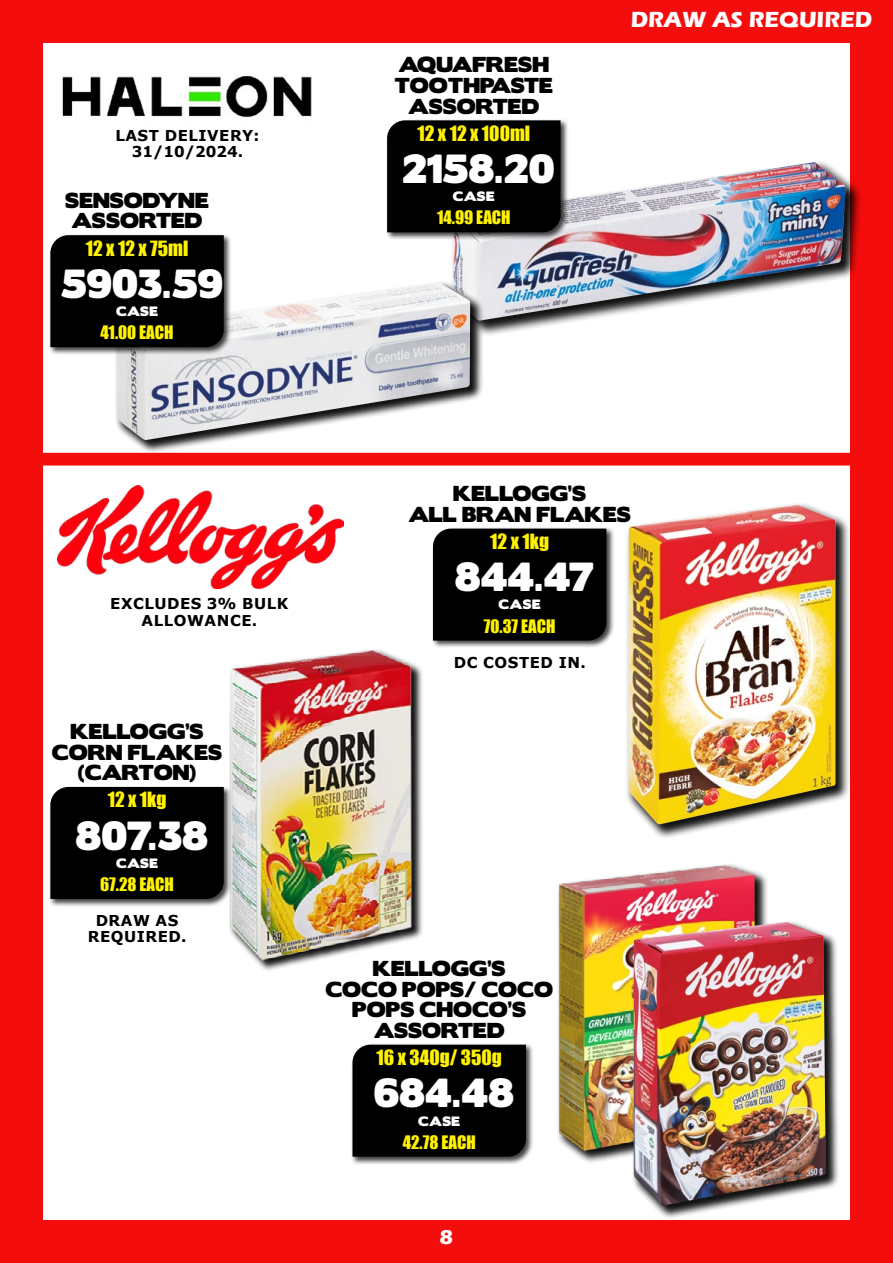
<style>
.page{position:relative;width:893px;height:1263px;background:#f30d0d}
.page>*{position:absolute;margin:0;border:0;box-sizing:border-box;transform-origin:0 0}
.t1{font:36.15px "Boris Black Bloxx";letter-spacing:-.005em;color:#fff}
.t2{font:700 22.5px "Eras ITC";color:#fff}
.t3{font:700 21px "Eras ITC";color:#fff}
.t4{font:19.35px/20.5px "Boris Black Bloxx";color:#000;text-align:center}
.t5{font:19.35px "Impact";color:#fff200}
.t6{font:17.1px "Impact";color:#fff200}
.t7{font:700 15px/16.5px "Verdana";letter-spacing:.035em;color:#000;text-align:center}
.t8{font:12.15px "Boris Black Bloxx";letter-spacing:.04em;color:#fff}
</style>
<div class="page">
<div style="left:43px;top:43px;width:807px;height:1177px;background:#fff"></div>
<div style="left:450px;top:159px;width:412px;height:178px;background:#000;opacity:.93"></div>
<img style="left:453px;top:162px;width:393px;height:159px">
<div style="left:556px;top:862px;width:212px;height:302px;background:#000;opacity:.93"></div>
<img style="left:556px;top:864px;width:212px;height:287px">
<div style="left:631px;top:919px;width:209px;height:300px;background:#000;opacity:.93"></div>
<img style="left:634px;top:922px;width:192px;height:284px">
<div style="left:625px;top:501px;width:226px;height:338px;background:#000;opacity:.93"></div>
<img style="left:628px;top:505px;width:207px;height:320px">
<div style="left:228px;top:648px;width:196px;height:324px;background:#000;opacity:.93"></div>
<img style="left:228px;top:651px;width:196px;height:309px">
<div style="left:114px;top:280px;width:371px;height:174px;background:#000;opacity:.93"></div>
<img style="left:117px;top:283px;width:354px;height:158px">
<div style="left:49px;top:233px;width:183px;height:122px;background:#000;opacity:.75"></div>
<div style="left:50px;top:235px;width:174px;height:112px;background:#000"></div>
<div style="left:49px;top:785px;width:183px;height:122px;background:#000;opacity:.75"></div>
<div style="left:50px;top:787px;width:174px;height:112px;background:#000"></div>
<img style="left:62px;top:75px;width:250px;height:43px">
<div style="left:385px;top:119px;width:183px;height:121px;background:#000;opacity:.75"></div>
<div style="left:387px;top:120px;width:173px;height:112px;background:#000"></div>
<img style="left:58px;top:486px;width:285px;height:102px">
<div style="left:351px;top:1043px;width:183px;height:121px;background:#000;opacity:.75"></div>
<div style="left:352px;top:1045px;width:174px;height:112px;background:#000"></div>
<div style="left:431px;top:527px;width:183px;height:121px;background:#000;opacity:.75"></div>
<div style="left:433px;top:529px;width:173px;height:112px;background:#000"></div>
<div style="left:0;top:453px;width:893px;height:12px;background:#f30d0d"></div>
<p class="t7" style="left:115px;top:126px;width:146px">LAST DELIVERY:<br>31/10/2024.</p>
<p class="t4" style="left:65px;top:191px;width:145px">SENSODYNE<br>ASSORTED</p>
<p class="t5" style="left:86px;top:233px;width:104px">12 x 12 x 75ml</p>
<h1 class="t1" style="left:61px;top:256px;width:164px">5903.59</h1>
<p class="t8" style="left:116px;top:302px;width:44px">CASE</p>
<p class="t6" style="left:101px;top:319px;width:75px">41.00 EACH</p>
<p class="t4" style="left:395px;top:55px;width:160px">AQUAFRESH<br>TOOTHPASTE<br>ASSORTED</p>
<p class="t5" style="left:417px;top:118px;width:114px">12 x 12 x 100ml</p>
<h1 class="t1" style="left:403px;top:142px;width:154px">2158.20</h1>
<p class="t8" style="left:453px;top:187px;width:44px">CASE</p>
<p class="t6" style="left:437px;top:204px;width:75px">14.99 EACH</p>
<p class="t2" style="left:631px;top:7px;width:243px">DRAW AS REQUIRED</p>
<p class="t7" style="left:110px;top:595px;width:180px">EXCLUDES 3% BULK<br>ALLOWANCE.</p>
<p class="t4" style="left:52px;top:722px;width:172px">KELLOGG’S<br>CORN FLAKES (CARTON)</p>
<p class="t5" style="left:108px;top:785px;width:60px">12 x 1kg</p>
<h1 class="t1" style="left:75px;top:808px;width:134px">807.38</h1>
<p class="t8" style="left:116px;top:854px;width:44px">CASE</p>
<p class="t6" style="left:100px;top:871px;width:75px">67.28 EACH</p>
<p class="t7" style="left:88px;top:912px;width:100px">DRAW AS<br>REQUIRED.</p>
<p class="t4" style="left:408px;top:484px;width:224px">KELLOGG’S<br>ALL BRAN FLAKES</p>
<p class="t5" style="left:490px;top:526px;width:60px">12 x 1kg</p>
<h1 class="t1" style="left:455px;top:550px;width:141px">844.47</h1>
<p class="t8" style="left:499px;top:595px;width:44px">CASE</p>
<p class="t6" style="left:484px;top:613px;width:73px">70.37 EACH</p>
<p class="t7" style="left:454px;top:654px;width:134px">DC COSTED IN.</p>
<p class="t4" style="left:325px;top:959px;width:229px">KELLOGG’S<br>COCO POPS/ COCO<br>POPS CHOCO’S<br>ASSORTED</p>
<p class="t5" style="left:377px;top:1042px;width:127px">16 x 340g/ 350g</p>
<h1 class="t1" style="left:374px;top:1066px;width:142px">684.48</h1>
<p class="t8" style="left:418px;top:1111px;width:44px">CASE</p>
<p class="t6" style="left:403px;top:1129px;width:75px">42.78 EACH</p>
<p class="t3" style="left:440px;top:1225px;width:15px">8</p>
</div>
